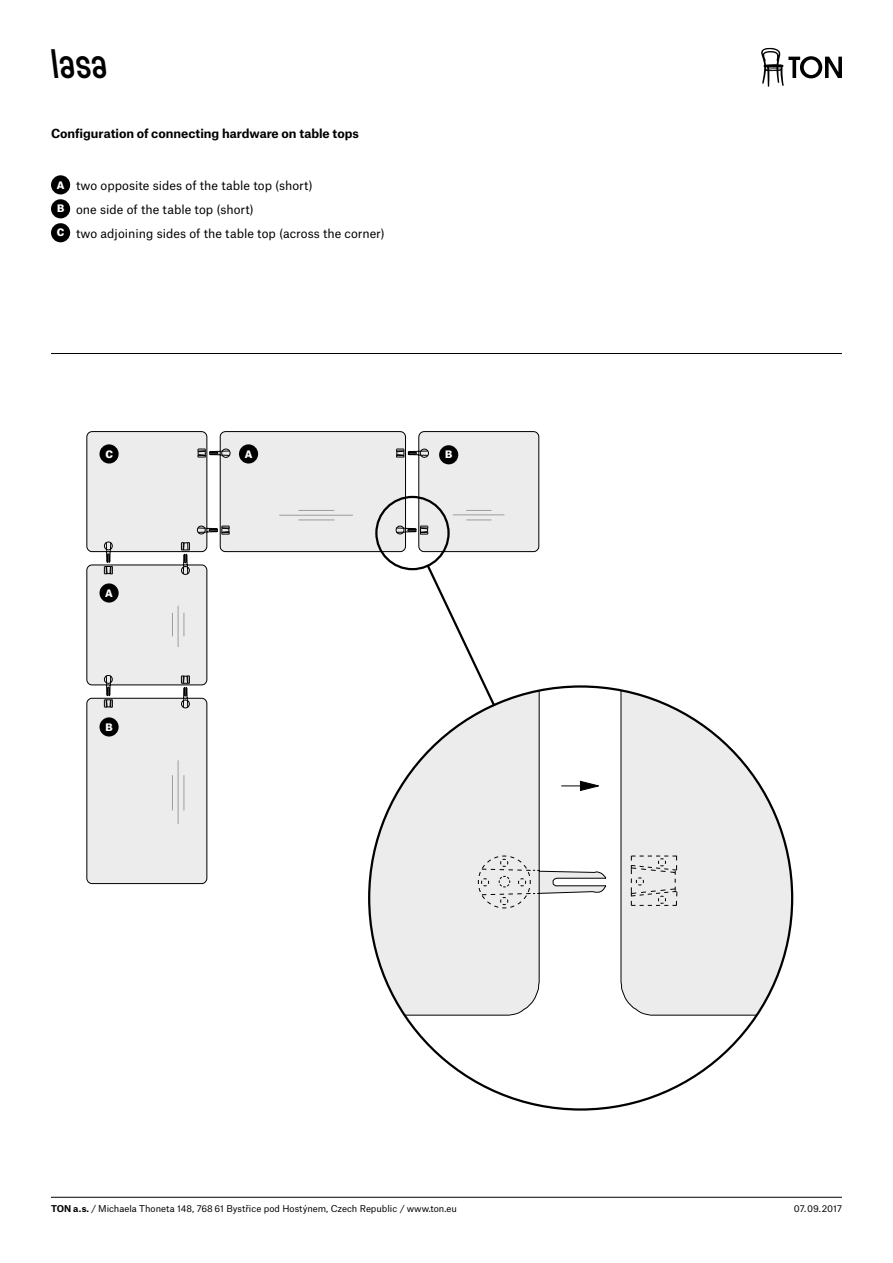
<style>
.page{position:relative;width:893px;height:1263px;background:#fff}
.page>*{position:absolute;margin:0;border:0;box-sizing:border-box;transform-origin:0 0}
.t1{font:36px "Ladislav Semi Bold Reversed";color:#000}
.t2{font:12px/24px "Atlas Grotesk";color:#000}
.t3{font:700 12px "Atlas Grotesk";color:#000}
.t4{font:900 9.9px "Atlas Grotesk";color:#fff}
.t5{font:9px "Atlas Grotesk";color:#000}
.s1{font-weight:900;font-size:9.9px;color:#fff}
.s2{font-weight:700}
</style>
<div class="page">
<svg style="left:368px;top:909px;width:35px;height:106px;fill:#ececed"></svg>
<svg style="left:757px;top:779px;width:37px;height:236px;fill:#ececed"></svg>
<svg style="left:403px;top:690px;width:354px;height:326px"></svg>
<svg style="left:630px;top:856px;width:48px;height:50px;background:#d5d5d5"></svg>
<svg style="left:87px;top:432px;width:519px;height:477px"></svg>
<svg style="left:761px;top:47px;width:81px;height:40px"></svg>
<div style="left:99px;top:583px;width:20px;height:20px;background:#000;border-radius:50%"></div>
<div style="left:439px;top:445px;width:19px;height:19px;background:#000;border-radius:50%"></div>
<div style="left:99px;top:444px;width:20px;height:19px;background:#000;border-radius:50%"></div>
<div style="left:239px;top:444px;width:19px;height:19px;background:#000;border-radius:50%"></div>
<div style="left:99px;top:717px;width:20px;height:19px;background:#000;border-radius:50%"></div>
<div style="left:51px;top:175px;width:19px;height:19px;background:#000;border-radius:50%"></div>
<div style="left:51px;top:199px;width:19px;height:19px;background:#000;border-radius:50%"></div>
<div style="left:51px;top:223px;width:19px;height:19px;background:#000;border-radius:50%"></div>
<hr style="left:51px;top:1197px;width:791px;height:1px;background:#000">
<hr style="left:51px;top:353px;width:791px;height:1px;background:#000">
<h1 class="t1" style="left:51px;top:43px;width:58px">lasa</h1>
<p class="t3" style="left:51px;top:123px;width:309px">Configuration of connecting hardware on table tops</p>
<p class="t2" style="left:57px;top:172px;width:330px"><span class="s1">A</span> two opposite sides of the table top (short)<br><span class="s1">B</span> one side of the table top (short)<br><span class="s1">C</span> two adjoining sides of the table top (across the corner)</p>
<p class="t4" style="left:105px;top:446px;width:9px">C</p>
<p class="t4" style="left:245px;top:446px;width:9px">A</p>
<p class="t4" style="left:445px;top:446px;width:9px">B</p>
<p class="t4" style="left:105px;top:585px;width:9px">A</p>
<p class="t4" style="left:106px;top:719px;width:9px">B</p>
<p class="t5" style="left:51px;top:1201px;width:407px"><span class="s2">TON a. s.</span> / Michaela Thoneta 148, 768 61 Bystřice pod Hostýnem, Czech Republic / www.ton.eu</p>
<p class="t5" style="left:794px;top:1201px;width:50px">07. 09. 2017</p>
</div>
